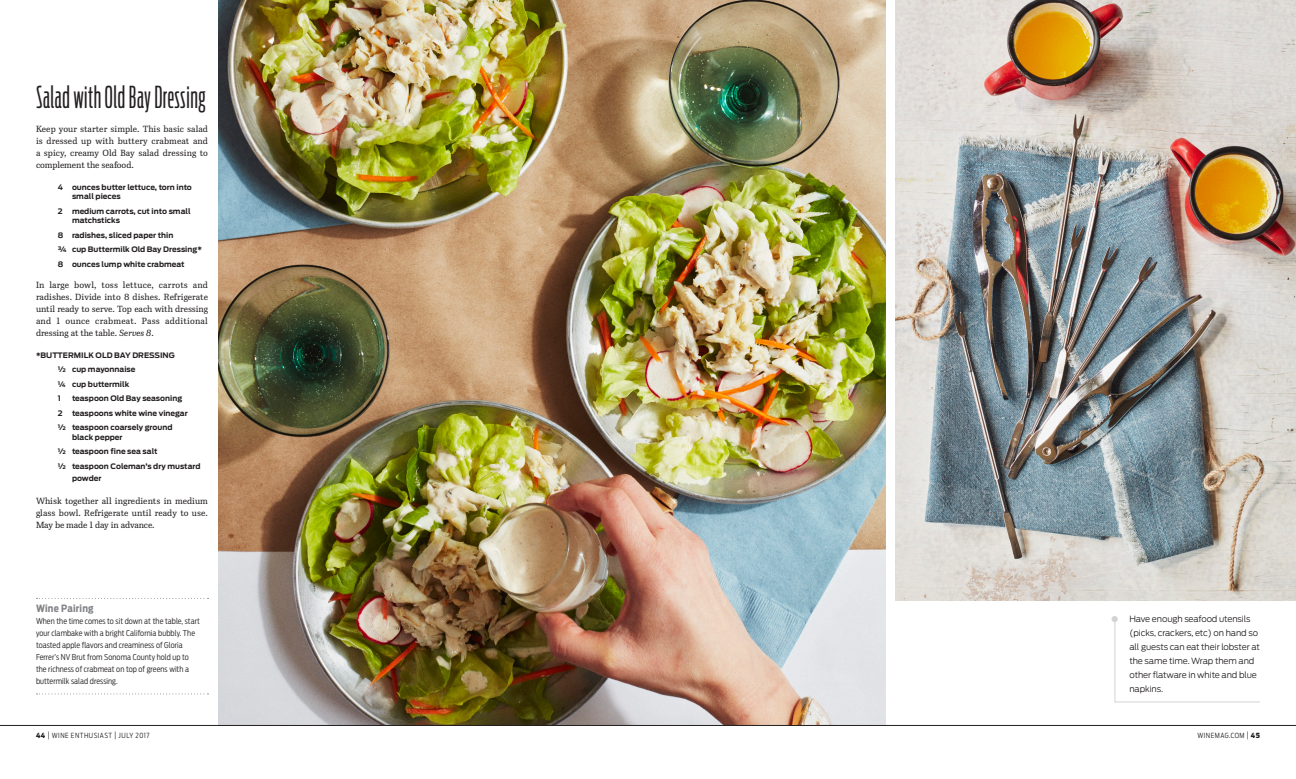
<style>
.page{position:relative;width:1296px;height:779px;background:#fff}
.page>*{position:absolute;margin:0;border:0;box-sizing:border-box;transform-origin:0 0}
.RECIPE_HEAD{font:300 30px "Antenna Comp";letter-spacing:.02em;color:#231f20}
.PAIR_IT{font:700 10px "Antenna Cond";letter-spacing:.025em;color:#808285}
.BODY_TEXT_IBIS{font:300 9px/12px "Ibis Text";letter-spacing:-.005em;color:#231f20;text-align:justify}
.BODY_TEXT_ANTENNA{font:300 8.5px/14px "Antenna";letter-spacing:-.01em;color:#231f20}
.PAIRING{font:300 8px/12px "Antenna Cond";letter-spacing:.01em;color:#231f20}
.RECIPE_INGREDIENT{font:700 7.5px/9.5px "Antenna";color:#231f20}
.RECIPE_DIRECTIONS{font:700 7.5px "Antenna";color:#231f20}
.t1{font:300 7px "Antenna Cond";letter-spacing:.075em;color:#231f20}
.s1{font-style:italic}
.s2{color:#d1d2d4}
.s3{font-weight:900}
.s4{font-size:8.4px}
</style>
<div class="page">
<img style="left:219px;top:0;width:667px;height:724px">
<img style="left:896px;top:0;width:400px;height:601px">
<hr style="left:0;top:724px;width:648px;height:2px;background:#231f20">
<hr style="left:648px;top:724px;width:648px;height:2px;background:#231f20">
<svg style="left:36px;top:598px;width:173px;height:1px"></svg>
<svg style="left:36px;top:693px;width:173px;height:1px"></svg>
<svg style="left:1114px;top:618px;width:146px;height:85px"></svg>
<p class="RECIPE_HEAD" style="left:36px;top:80px;width:171px">Salad with Old Bay Dressing</p>
<p class="BODY_TEXT_IBIS" style="left:36px;top:123px;width:174px">Keep your starter simple. This basic salad is dressed up with buttery crabmeat and a spicy, creamy Old Bay salad dressing to complement the seafood.</p>
<p class="RECIPE_INGREDIENT" style="left:72px;top:182px;width:121px;text-indent:-14px">4 ounces butter lettuce, torn into small pieces</p>
<p class="RECIPE_INGREDIENT" style="left:72px;top:206px;width:120px;text-indent:-14px">2 medium carrots, cut into small matchsticks</p>
<p class="RECIPE_INGREDIENT" style="left:58px;top:230px;width:117px">8 radishes, sliced paper thin</p>
<p class="RECIPE_INGREDIENT" style="left:58px;top:245px;width:145px">¾ cup Buttermilk Old Bay Dressing*</p>
<p class="RECIPE_INGREDIENT" style="left:58px;top:259px;width:128px">8 ounces lump white crabmeat</p>
<p class="BODY_TEXT_IBIS" style="left:36px;top:279px;width:174px">In large bowl, toss lettuce, carrots and radishes. Divide into 8 dishes. Refrigerate until ready to serve. Top each with dressing and 1 ounce crabmeat. Pass additional dressing at the table. <span class="s1">Serves 8</span>.</p>
<p class="RECIPE_DIRECTIONS" style="left:36px;top:350px;width:140px">*BUTTERMILK OLD BAY DRESSING</p>
<p class="RECIPE_INGREDIENT" style="left:58px;top:365px;width:79px">½ cup mayonnaise</p>
<p class="RECIPE_INGREDIENT" style="left:58px;top:379px;width:73px">¼ cup buttermilk</p>
<p class="RECIPE_INGREDIENT" style="left:58px;top:394px;width:5px">1</p>
<p class="RECIPE_INGREDIENT" style="left:72px;top:394px;width:112px">teaspoon Old Bay seasoning</p>
<p class="RECIPE_INGREDIENT" style="left:58px;top:408px;width:131px">2 teaspoons white wine vinegar</p>
<p class="RECIPE_INGREDIENT" style="left:72px;top:423px;width:102px;text-indent:-14px">½ teaspoon coarsely ground black pepper</p>
<p class="RECIPE_INGREDIENT" style="left:58px;top:447px;width:101px">½ teaspoon fine sea salt</p>
<p class="RECIPE_INGREDIENT" style="left:72px;top:460px;width:130px;line-height:12px;text-indent:-14px">½ teaspoon Coleman’s dry mustard powder</p>
<p class="BODY_TEXT_IBIS" style="left:36px;top:495px;width:173px">Whisk together all ingredients in medium glass bowl. Refrigerate until ready to use.<br>May be made 1 day in advance.</p>
<p class="PAIR_IT" style="left:36px;top:602px;width:59px">Wine Pairing</p>
<p class="PAIRING" style="left:36px;top:615px;width:165px">When the time comes to sit down at the table, start your clambake with a bright California bubbly. The toasted apple flavors and creaminess of Gloria Ferrer’s NV Brut from Sonoma County hold up to the richness of crabmeat on top of greens with a buttermilk salad dressing.</p>
<p class="BODY_TEXT_ANTENNA" style="left:1129px;top:611px;width:132px;text-indent:-18px"><span class="s2">●</span> Have enough seafood utensils (picks, crackers, etc) on hand so all guests can eat their lobster at the same time. Wrap them and other flatware in white and blue napkins.</p>
<p class="t1" style="left:36px;top:731px;width:115px"><span class="s3">44</span> <span class="s4">|</span> WINE ENTHUSIAST <span class="s4">|</span> JULY 2017</p>
<p class="t1" style="left:1197px;top:731px;width:64px">WINEMAG.COM <span class="s4">|</span> <span class="s3">45</span></p>
</div>
